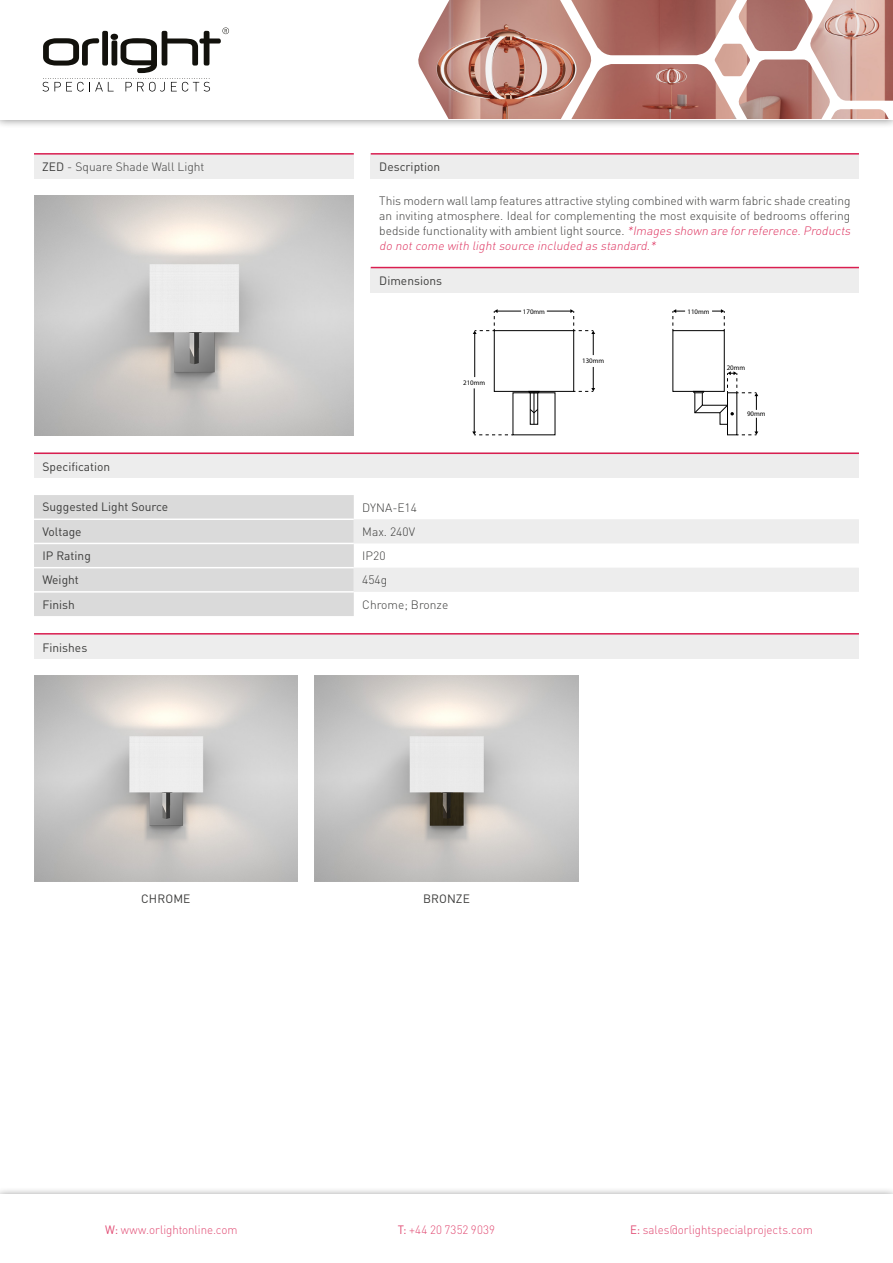
<style>
.page{position:relative;width:893px;height:1263px;background:#fff}
.page>*{position:absolute;margin:0;border:0;box-sizing:border-box;transform-origin:0 0}
.t1{font:300 12px/15px "DIN Pro";color:#3c3c3b}
.t2{font:12px "DIN Pro";color:#3c3c3b}
.t3{font:300 12px "DIN Pro";letter-spacing:-.005em;color:#e14b73;scale:.96 1}
.t4{font:300 12px "DIN Pro";letter-spacing:.015em;color:#e14b73;scale:.96 1}
.t5{font:6.9px "Myriad Pro";color:#000}
.s1{font-weight:400}
.s2{font-style:italic;color:#de3561}
</style>
<div class="page">
<img style="left:315px;top:676px;width:263px;height:205px">
<img style="left:34px;top:676px;width:264px;height:205px">
<div style="left:371px;top:267px;width:488px;height:25px;background:#ededed"></div>
<hr style="left:371px;top:267px;width:488px;height:1px;background:#da1e50">
<div style="left:34px;top:153px;width:320px;height:26px;background:#ededed"></div>
<div style="left:0;top:0;width:893px;height:129px;background:#000;opacity:.5"></div>
<div style="left:0;top:0;width:893px;height:119px;background:#fff"></div>
<svg style="left:43px;top:27px;width:186px;height:64px"></svg>
<img style="left:714px;top:44px;width:36px;height:20px">
<img style="left:831px;top:109px;width:58px;height:10px">
<img style="left:593px;top:64px;width:144px;height:55px">
<img style="left:737px;top:60px;width:93px;height:59px">
<img style="left:593px;top:0;width:144px;height:55px">
<img style="left:738px;top:0;width:71px;height:51px">
<img style="left:809px;top:0;width:84px;height:101px">
<img style="left:418px;top:0;width:175px;height:119px">
<hr style="left:34px;top:153px;width:320px;height:2px;background:#da1e50">
<div style="left:371px;top:153px;width:488px;height:26px;background:#ededed"></div>
<hr style="left:371px;top:153px;width:488px;height:2px;background:#da1e50">
<div style="left:34px;top:452px;width:825px;height:26px;background:#ededed"></div>
<hr style="left:34px;top:452px;width:825px;height:2px;background:#da1e50">
<svg style="left:34px;top:495px;width:825px;height:121px"></svg>
<hr style="left:34px;top:518px;width:320px;height:2px;background:#fff">
<hr style="left:34px;top:543px;width:320px;height:1px;background:#fff">
<hr style="left:34px;top:567px;width:320px;height:1px;background:#fff">
<hr style="left:34px;top:591px;width:320px;height:2px;background:#fff">
<div style="left:0;top:1186px;width:893px;height:77px;background:#000;opacity:.5"></div>
<div style="left:0;top:1195px;width:893px;height:68px;background:#fff"></div>
<hr style="left:474px;top:388px;width:1px;height:44px;background:#000">
<svg style="left:472px;top:431px;width:41px;height:5px"></svg>
<hr style="left:474px;top:333px;width:1px;height:44px;background:#000">
<svg style="left:473px;top:309px;width:48px;height:25px"></svg>
<svg style="left:712px;top:309px;width:13px;height:22px"></svg>
<svg style="left:673px;top:309px;width:12px;height:21px"></svg>
<div style="left:494px;top:330px;width:80px;height:62px;border:1px solid #000"></div>
<div style="left:530px;top:393px;width:8px;height:31px;border:1px solid #000"></div>
<svg style="left:528px;top:391px;width:12px;height:2px"></svg>
<hr style="left:534px;top:393px;width:1px;height:31px;background:#000">
<svg style="left:530px;top:409px;width:8px;height:4px"></svg>
<div style="left:673px;top:330px;width:51px;height:62px;border:1px solid #000"></div>
<svg style="left:693px;top:371px;width:65px;height:65px"></svg>
<svg style="left:574px;top:367px;width:21px;height:25px"></svg>
<svg style="left:547px;top:309px;width:48px;height:46px"></svg>
<img style="left:34px;top:196px;width:320px;height:239px">
<div style="left:34px;top:633px;width:825px;height:26px;background:#ededed"></div>
<hr style="left:34px;top:633px;width:825px;height:1px;background:#da1e50">
<p class="t1" style="left:42px;top:159px;width:164px"><span class="s1">ZED</span> - Square Shade Wall Light</p>
<p class="t2" style="left:379px;top:159px;width:63px">Description</p>
<p class="t1" style="left:379px;top:192px;width:475px">This modern wall lamp features attractive styling combined with warm fabric shade creating an inviting atmosphere. Ideal for complementing the most exquisite of bedrooms offering bedside functionality with ambient light source. <span class="s2">*Images shown are forreference.Products do notcome with lightsource included as standard.*</span></p>
<p class="t2" style="left:379px;top:272px;width:64px">Dimensions</p>
<p class="t5" style="left:463px;top:379px;width:24px">210mm</p>
<p class="t5" style="left:523px;top:307px;width:24px">170mm</p>
<p class="t5" style="left:687px;top:307px;width:24px">110mm</p>
<p class="t5" style="left:582px;top:357px;width:24px">130mm</p>
<p class="t5" style="left:727px;top:363px;width:20px">20mm</p>
<p class="t5" style="left:747px;top:410px;width:20px">90mm</p>
<p class="t2" style="left:43px;top:459px;width:69px">Specification</p>
<p class="t2" style="left:43px;top:499px;width:127px">Suggested Light Source</p>
<p class="t1" style="left:362px;top:499px;width:56px">DYNA-E14</p>
<p class="t2" style="left:43px;top:523px;width:41px">Voltage</p>
<p class="t1" style="left:362px;top:524px;width:54px">Max. 240V</p>
<p class="t2" style="left:43px;top:548px;width:50px">IP Rating</p>
<p class="t1" style="left:362px;top:548px;width:25px">IP20</p>
<p class="t2" style="left:43px;top:572px;width:38px">Weight</p>
<p class="t1" style="left:362px;top:572px;width:26px">454g</p>
<p class="t2" style="left:43px;top:596px;width:34px">Finish</p>
<p class="t1" style="left:362px;top:596px;width:87px">Chrome; Bronze</p>
<p class="t2" style="left:43px;top:639px;width:46px">Finishes</p>
<p class="t2" style="left:141px;top:890px;width:51px">CHROME</p>
<p class="t2" style="left:423px;top:890px;width:48px">BRONZE</p>
<p class="t3" style="left:105px;top:1221px;width:139px"><span class="s1">W:</span> www.orlightonline.com</p>
<p class="t4" style="left:398px;top:1221px;width:103px"><span class="s1">T:</span> +44 20 7352 9039</p>
<p class="t3" style="left:630px;top:1221px;width:192px"><span class="s1">E:</span> sales@orlightspecialprojects.com</p>
</div>
